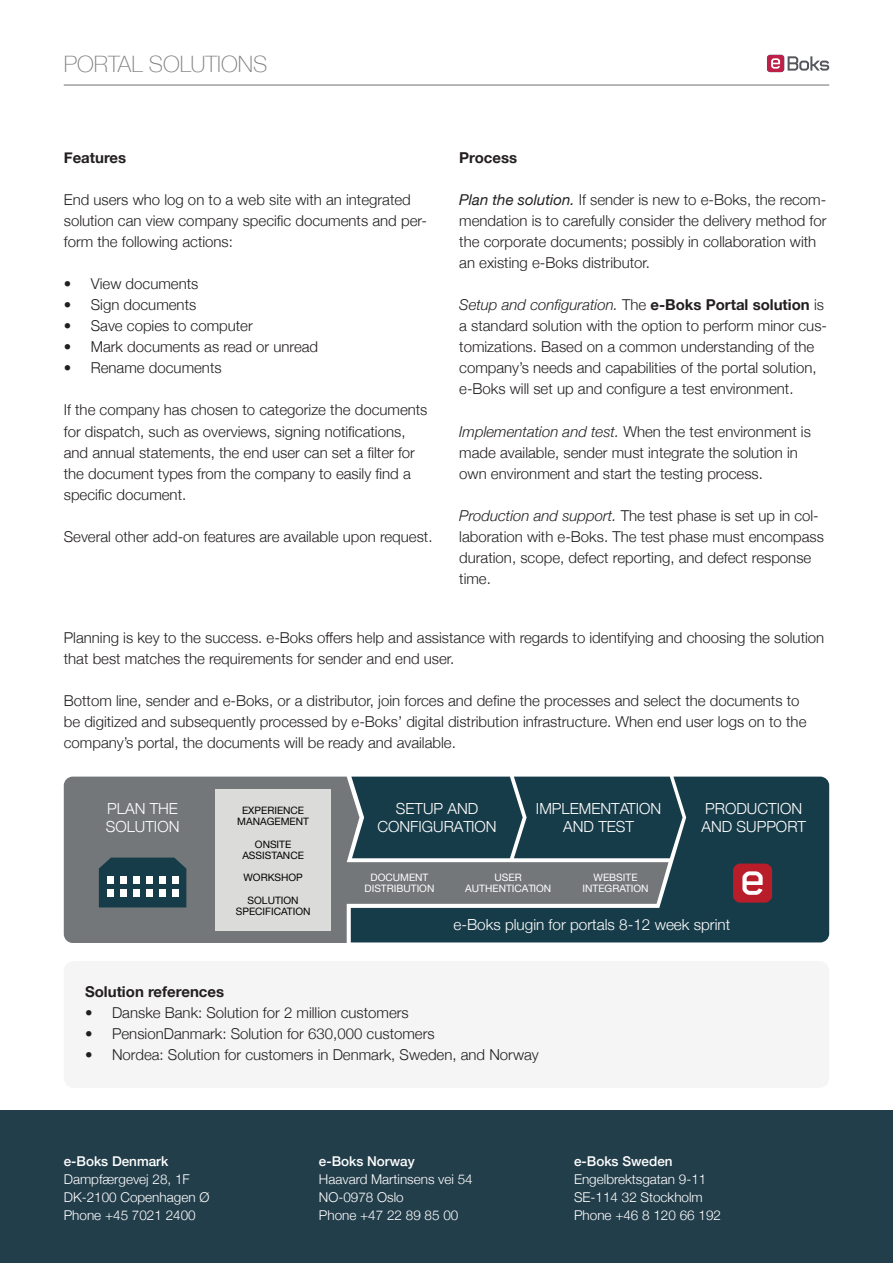
<style>
.page{position:relative;width:893px;height:1263px;background:#fff}
.page>*{position:absolute;margin:0;border:0;box-sizing:border-box;transform-origin:0 0}
.t1{font:100 22.5px "Helvetica Neue";color:#7f7f7f}
.t2{font:300 15.3px/18.3px "Helvetica Neue";color:#fff}
.t3{font:300 15px/21px "Helvetica Neue";color:#231f20}
.t4{font:700 15px "Helvetica Neue";color:#231f20}
.t5{font:300 13.5px "Helvetica Neue";color:#fff}
.t6{font:500 13.5px "Helvetica Neue";color:#fff}
.t7{font:10.2px/11.2px "Helvetica Neue";color:#000001;text-align:center}
.t8{font:10.2px/11.2px "Helvetica Neue";color:#fff;text-align:center}
.s1{font-weight:400;font-style:italic}
.s2{font-style:italic}
.s3{font-weight:700}
</style>
<div class="page">
<svg style="left:767px;top:55px;width:62px;height:17px"></svg>
<hr style="left:64px;top:84px;width:765px;height:2px;background:#7f7f7f">
<div style="left:359px;top:777px;width:470px;height:165px;background:#173c49"></div>
<svg style="left:359px;top:777px;width:324px;height:127px;background:#3f5861"></svg>
<svg style="left:733px;top:863px;width:39px;height:39px;background:#bf4752"></svg>
<div style="left:64px;top:777px;width:295px;height:166px;background:#737779"></div>
<div style="left:215px;top:789px;width:116px;height:141px;background:#dbdcda"></div>
<svg style="left:99px;top:857px;width:87px;height:50px;background:#1e414d"></svg>
<div style="left:146px;top:889px;width:7px;height:8px;background:#fff"></div>
<div style="left:159px;top:889px;width:7px;height:8px;background:#fff"></div>
<div style="left:133px;top:889px;width:7px;height:8px;background:#fff"></div>
<div style="left:172px;top:889px;width:6px;height:8px;background:#fff"></div>
<div style="left:146px;top:876px;width:7px;height:8px;background:#fff"></div>
<div style="left:159px;top:876px;width:7px;height:8px;background:#fff"></div>
<div style="left:133px;top:876px;width:7px;height:8px;background:#fff"></div>
<div style="left:120px;top:889px;width:6px;height:8px;background:#fff"></div>
<div style="left:120px;top:876px;width:6px;height:8px;background:#fff"></div>
<div style="left:107px;top:889px;width:6px;height:8px;background:#fff"></div>
<div style="left:107px;top:876px;width:6px;height:8px;background:#fff"></div>
<div style="left:172px;top:876px;width:6px;height:8px;background:#fff"></div>
<div style="left:0;top:1110px;width:893px;height:153px;background:#233e4b"></div>
<div style="left:64px;top:961px;width:765px;height:127px;background:#f5f5f5;border-radius:10px"></div>
<p class="t1" style="left:64px;top:47px;width:205px">PORTAL SOLUTIONS</p>
<p class="t4" style="left:64px;top:146px;width:64px">Features</p>
<p class="t3" style="left:64px;top:189px;width:365px">End users who log on to a web site with an integrated solution can view company specific documents and per&shy;form the following actions:</p>
<p class="t3" style="left:64px;top:273px;width:136px">• View documents</p>
<p class="t3" style="left:64px;top:294px;width:134px">• Sign documents</p>
<p class="t3" style="left:64px;top:315px;width:190px">• Save copies to computer</p>
<p class="t3" style="left:64px;top:336px;width:256px">• Mark documents as read or unread</p>
<p class="t3" style="left:64px;top:357px;width:159px">• Rename documents</p>
<p class="t3" style="left:64px;top:399px;width:365px">If the company has chosen to categorize the documents for dispatch, such as overviews, signing notifications, and annual statements, the end user can set a filter for the document types from the company to easily find a specific document.</p>
<p class="t3" style="left:64px;top:525px;width:370px">Several other add-on features are available upon request.</p>
<p class="t4" style="left:459px;top:146px;width:60px">Process</p>
<p class="t3" style="left:459px;top:189px;width:369px"><span class="s1">Plan the solution.</span> If sender is new to e-Boks, the recom&shy;mendation is to carefully consider the delivery method for the corporate documents; possibly in collaboration with an existing e-Boks distributor.</p>
<p class="t3" style="left:459px;top:294px;width:369px"><span class="s2">Setup and configuration.</span> The <span class="s3">e-Boks Portal solution</span> is a standard solution with the option to perform minor cus&shy;tomizations. Based on a common understanding of the company’s needs and capabilities of the portal solution, e-Boks will set up and configure a test environment.</p>
<p class="t3" style="left:459px;top:420px;width:353px"><span class="s2">Implementation and test.</span> When the test environment is made available, sender must integrate the solution in own environment and start the testing process.</p>
<p class="t3" style="left:459px;top:504px;width:366px"><span class="s2">Production and support.</span> The test phase is set up in col&shy;laboration with e-Boks. The test phase must encompass duration, scope, defect reporting, and defect response time.</p>
<p class="t3" style="left:64px;top:626px;width:762px">Planning is key to the success. e-Boks offers help and assistance with regards to identifying and choosing the solution that best matches the requirements for sender and end user.</p>
<p class="t3" style="left:64px;top:689px;width:744px">Bottom line, sender and e-Boks, or a distributor, join forces and define the processes and select the documents to be digitized and subsequently processed by e-Boks’ digital distribution infrastructure. When end user logs on to the company’s portal, the documents will be ready and available.</p>
<p class="t2" style="left:106px;top:798px;width:75px">PLAN THE<br>SOLUTION</p>
<p class="t7" style="left:237px;top:805px;width:73px">EXPERIENCE<br>MANAGEMENT</p>
<p class="t7" style="left:242px;top:839px;width:63px">ONSITE<br>ASSISTANCE</p>
<p class="t7" style="left:243px;top:873px;width:61px">WORKSHOP</p>
<p class="t7" style="left:236px;top:895px;width:76px">SOLUTION<br>SPECIFICATION</p>
<p class="t2" style="left:377px;top:798px;width:121px;text-align:center">SETUP AND<br>CONFIGURATION</p>
<p class="t2" style="left:536px;top:798px;width:127px;text-align:center">IMPLEMENTATION<br>AND TEST</p>
<p class="t8" style="left:365px;top:872px;width:71px">DOCUMENT<br>DISTRIBUTION</p>
<p class="t8" style="left:465px;top:872px;width:87px">USER<br>AUTHENTICATION</p>
<p class="t8" style="left:582px;top:872px;width:68px">WEBSITE<br>INTEGRATION</p>
<p class="t2" style="left:701px;top:798px;width:106px">PRODUCTION<br>AND SUPPORT</p>
<p class="t2" style="left:453px;top:915px;width:278px">e-Boks plugin for portals 8-12 week sprint</p>
<p class="t4" style="left:85px;top:980px;width:141px">Solution references</p>
<p class="t3" style="left:85px;top:1001px;width:325px">• Danske Bank: Solution for 2 million customers</p>
<p class="t3" style="left:85px;top:1022px;width:351px">• PensionDanmark: Solution for 630,000 customers</p>
<p class="t3" style="left:85px;top:1043px;width:455px">• Nordea: Solution for customers in Denmark, Sweden, and Norway</p>
<p class="t6" style="left:64px;top:1150px;width:106px">e-Boks Denmark</p>
<p class="t5" style="left:64px;top:1168px;width:128px">Dampfærgevej 28, 1F</p>
<p class="t5" style="left:64px;top:1186px;width:147px">DK-2100 Copenhagen Ø</p>
<p class="t5" style="left:64px;top:1204px;width:133px">Phone +45 7021 2400</p>
<p class="t6" style="left:319px;top:1150px;width:97px">e-Boks Norway</p>
<p class="t5" style="left:319px;top:1168px;width:155px">Haavard Martinsens vei 54</p>
<p class="t5" style="left:319px;top:1186px;width:86px">NO-0978 Oslo</p>
<p class="t5" style="left:319px;top:1204px;width:141px">Phone +47 22 89 85 00</p>
<p class="t6" style="left:574px;top:1150px;width:100px">e-Boks Sweden</p>
<p class="t5" style="left:574px;top:1168px;width:134px">Engelbrektsgatan 9-11</p>
<p class="t5" style="left:574px;top:1186px;width:130px">SE-114 32 Stockholm</p>
<p class="t5" style="left:574px;top:1204px;width:148px">Phone +46 8 120 66 192</p>
</div>
